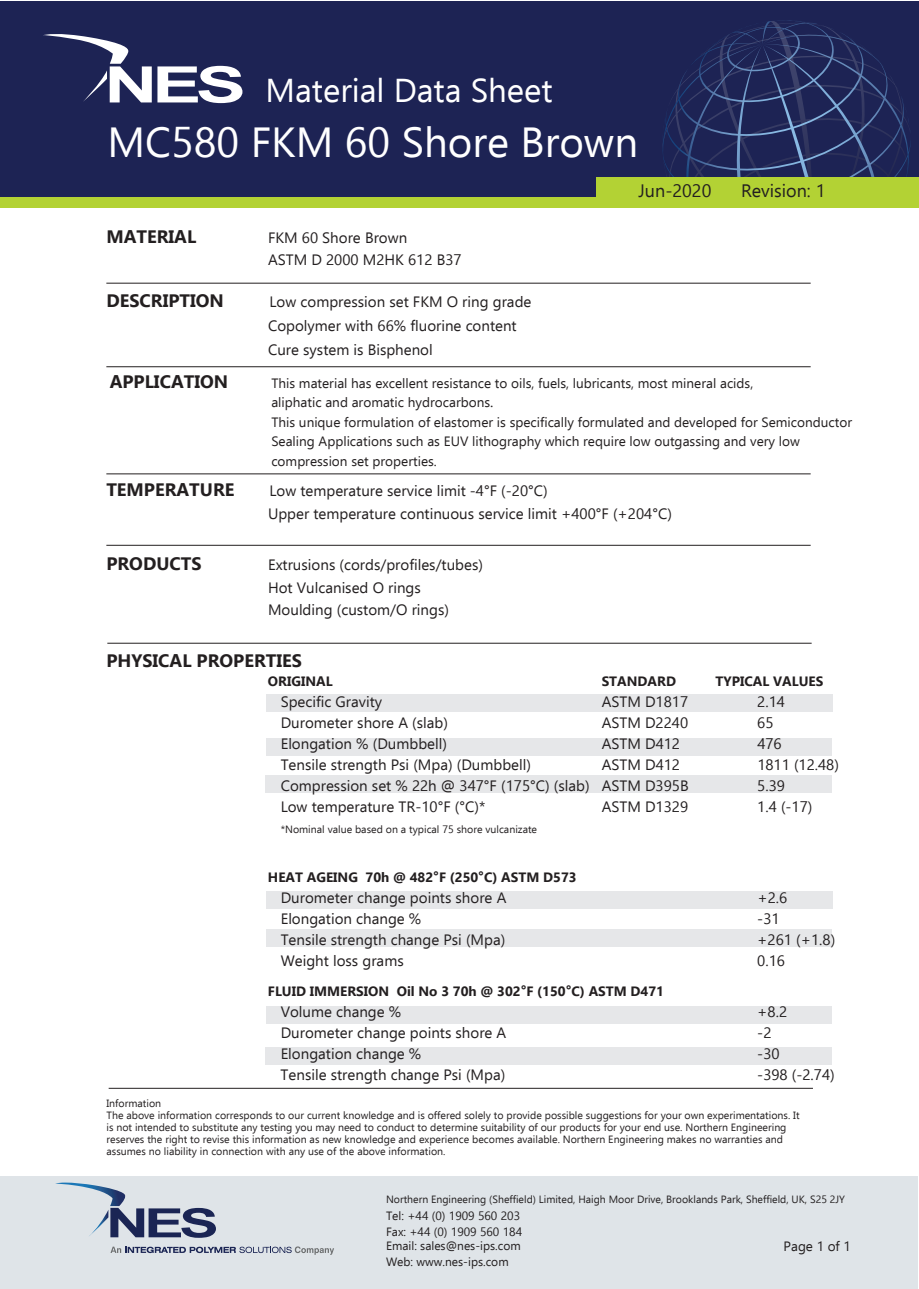
<style>
.page{position:relative;width:919px;height:1289px;background:#fff}
.page>*{position:absolute;margin:0;border:0;box-sizing:border-box;transform-origin:0 0}
.t1{font:42px "Ebrima";color:#fff}
.t2{font:33px "Ebrima";color:#fff}
.t3{font:700 18px "Ebrima";color:#231f20}
.t4{font:18px "Ebrima";color:#231f20}
.t5{font:15px/22.5px "Ebrima";color:#231f20}
.t6{font:13.5px/19.5px "Ebrima";color:#231f20}
.t7{font:700 13.5px "Ebrima";color:#231f20}
.t8{font:12px/16.5px "Ebrima";color:#231f20}
.t9{font:10.5px/12px "Ebrima";color:#231f20}
.s1{font-size:15px}
</style>
<div class="page">
<div style="left:266px;top:694px;width:566px;height:18px;background:#e6e7e9"></div>
<div style="left:266px;top:738px;width:566px;height:18px;background:#e6e7e9"></div>
<div style="left:265px;top:775px;width:567px;height:18px;background:#e6e7e9"></div>
<div style="left:266px;top:929px;width:565px;height:18px;background:#e6e7e9"></div>
<div style="left:266px;top:891px;width:566px;height:17px;background:#e6e7e9"></div>
<div style="left:266px;top:1006px;width:566px;height:18px;background:#e6e7e9"></div>
<hr style="left:109px;top:1087px;width:703px;height:1px;background:#231f20">
<hr style="left:106px;top:283px;width:704px;height:1px;background:#231f20">
<hr style="left:106px;top:366px;width:704px;height:1px;background:#231f20">
<hr style="left:106px;top:545px;width:704px;height:1px;background:#231f20">
<hr style="left:107px;top:643px;width:704px;height:1px;background:#231f20">
<hr style="left:106px;top:473px;width:704px;height:1px;background:#231f20">
<div style="left:265px;top:1047px;width:567px;height:18px;background:#e6e7e9"></div>
<div style="left:0;top:1px;width:918px;height:200px;background:#1d2354"></div>
<svg style="left:662px;top:20px;width:249px;height:157px"></svg>
<svg style="left:43px;top:34px;width:199px;height:69px"></svg>
<div style="left:0;top:197px;width:918px;height:10px;background:#b3d234"></div>
<div style="left:596px;top:177px;width:322px;height:25px;background:#b3d234"></div>
<div style="left:0;top:1176px;width:917px;height:112px;background:#dfe4e8"></div>
<svg style="left:55px;top:1182px;width:161px;height:55px"></svg>
<svg style="left:110px;top:1246px;width:224px;height:8px"></svg>
<h2 class="t2" style="left:265px;top:66px;width:289px">Material Data Sheet</h2>
<h1 class="t1" style="left:108px;top:111px;width:532px">MC580 FKM 60 Shore Brown</h1>
<p class="t4" style="left:638px;top:177px;width:74px">Jun-2020</p>
<p class="t4" style="left:741px;top:177px;width:86px">Revision: 1</p>
<p class="t3" style="left:106px;top:222px;width:91px">MATERIAL</p>
<p class="t5" style="left:268px;top:226px;width:195px">FKM 60 Shore Brown<br>ASTM D 2000 M2HK 612 B37</p>
<p class="t3" style="left:106px;top:286px;width:119px">DESCRIPTION</p>
<p class="t5" style="left:268px;top:289px;width:265px;line-height:24px">Low compression set FKM O ring grade<br>Copolymer with 66% fluorine content<br>Cure system is Bisphenol</p>
<p class="t3" style="left:110px;top:367px;width:120px">APPLICATION</p>
<p class="t6" style="left:271px;top:372px;width:582px">This material has excellent resistance to oils, fuels, lubricants, most mineral acids,<br>aliphatic and aromatic hydrocarbons<span class="s1">.<br></span>This unique formulation of elastomer is specifically formulated and developed for Semiconductor Sealing Applications such as EUV lithography which require low outgassing and very low compression set properties.</p>
<p class="t3" style="left:106px;top:475px;width:130px">TEMPERATURE</p>
<p class="t5" style="left:268px;top:479px;width:405px">Low temperature service limit -4°F (-20°C)<br>Upper temperature continuous service limit +400°F (+204°C)</p>
<p class="t3" style="left:106px;top:549px;width:97px">PRODUCTS</p>
<p class="t5" style="left:268px;top:553px;width:216px">Extrusions (cords/profiles/tubes)<br>Hot Vulcanised O rings<br>Moulding (custom/O rings)</p>
<p class="t3" style="left:106px;top:646px;width:197px">PHYSICAL PROPERTIES</p>
<p class="t7" style="left:268px;top:670px;width:66px">ORIGINAL</p>
<p class="t7" style="left:601px;top:670px;width:76px">STANDARD</p>
<p class="t7" style="left:715px;top:670px;width:109px">TYPICAL VALUES</p>
<p class="t5" style="left:281px;top:689px;width:103px">Specific Gravity</p>
<p class="t5" style="left:601px;top:689px;width:88px">ASTM D1817</p>
<p class="t5" style="left:757px;top:689px;width:29px">2.14</p>
<p class="t5" style="left:281px;top:710px;width:169px">Durometer shore A (slab)</p>
<p class="t5" style="left:601px;top:710px;width:88px">ASTM D2240</p>
<p class="t5" style="left:757px;top:710px;width:18px">65</p>
<p class="t5" style="left:281px;top:731px;width:168px">Elongation % (Dumbbell)</p>
<p class="t5" style="left:601px;top:731px;width:80px">ASTM D412</p>
<p class="t5" style="left:757px;top:731px;width:26px">476</p>
<p class="t5" style="left:281px;top:752px;width:252px">Tensile strength Psi (Mpa) (Dumbbell)</p>
<p class="t5" style="left:601px;top:752px;width:80px">ASTM D412</p>
<p class="t5" style="left:757px;top:752px;width:83px">1811 (12.48)</p>
<p class="t5" style="left:281px;top:773px;width:409px">Compression set % 22h @ 347°F (175°C) (slab) ASTM D395B</p>
<p class="t5" style="left:757px;top:773px;width:29px">5.39</p>
<p class="t5" style="left:281px;top:794px;width:206px">Low temperature TR-10°F (°C)*</p>
<p class="t5" style="left:601px;top:794px;width:88px">ASTM D1329</p>
<p class="t5" style="left:757px;top:794px;width:57px">1.4 (-17)</p>
<p class="t9" style="left:281px;top:822px;width:258px">*Nominal value based on a typical 75 shore vulcanizate</p>
<p class="t7" style="left:268px;top:866px;width:310px">HEAT AGEING 70h @ 482<span class="s1">°</span>F (250<span class="s1">°</span>C) ASTM D573</p>
<p class="t5" style="left:281px;top:886px;width:227px">Durometer change points shore A</p>
<p class="t5" style="left:757px;top:886px;width:31px">+2.6</p>
<p class="t5" style="left:281px;top:907px;width:142px">Elongation change %</p>
<p class="t5" style="left:757px;top:907px;width:24px">-31</p>
<p class="t5" style="left:281px;top:928px;width:226px">Tensile strength change Psi (Mpa)</p>
<p class="t5" style="left:757px;top:928px;width:79px">+261 (+1.8)</p>
<p class="t5" style="left:281px;top:949px;width:124px">Weight loss grams</p>
<p class="t5" style="left:757px;top:949px;width:29px">0.16</p>
<p class="t7" style="left:268px;top:980px;width:397px">FLUID IMMERSION Oil No 3 70h @ 302<span class="s1">°</span>F (150<span class="s1">°</span>C) ASTM D471</p>
<p class="t5" style="left:281px;top:1000px;width:122px">Volume change %</p>
<p class="t5" style="left:757px;top:1000px;width:31px">+8.2</p>
<p class="t5" style="left:281px;top:1021px;width:227px">Durometer change points shore A</p>
<p class="t5" style="left:757px;top:1021px;width:16px">-2</p>
<p class="t5" style="left:281px;top:1042px;width:142px">Elongation change %</p>
<p class="t5" style="left:757px;top:1042px;width:24px">-30</p>
<p class="t5" style="left:280px;top:1063px;width:226px">Tensile strength change Psi (Mpa)</p>
<p class="t5" style="left:757px;top:1063px;width:79px">-398 (-2.74)</p>
<p class="t9" style="left:106px;top:1097px;width:694px">Information<br>The above information corresponds to our current knowledge and is offered solely to provide possible suggestions for your own experimentations. It is not intended to substitute any testing you may need to conduct to determine suitability of our products for your end use. Northern Engineering reserves the right to revise this information as new knowledge and experience becomes available. Northern Engineering makes no warranties and assumes no liability in connection with any use of the above information.</p>
<p class="t9" style="left:386px;top:1193px;width:460px">Northern Engineering (Sheffield) Limited, Haigh Moor Drive, Brooklands Park, Sheffield, UK, S25 2JY</p>
<p class="t8" style="left:386px;top:1206px;width:138px">Tel: +44 (0) 1909 560 203<br>Fax: +44 (0) 1909 560 184</p>
<p class="t8" style="left:386px;top:1236px;width:136px">Email: sales@nes-ips.com<br>Web: www.nes-ips.com</p>
<p class="t6" style="left:783px;top:1235px;width:69px">Page 1 of 1</p>
</div>
